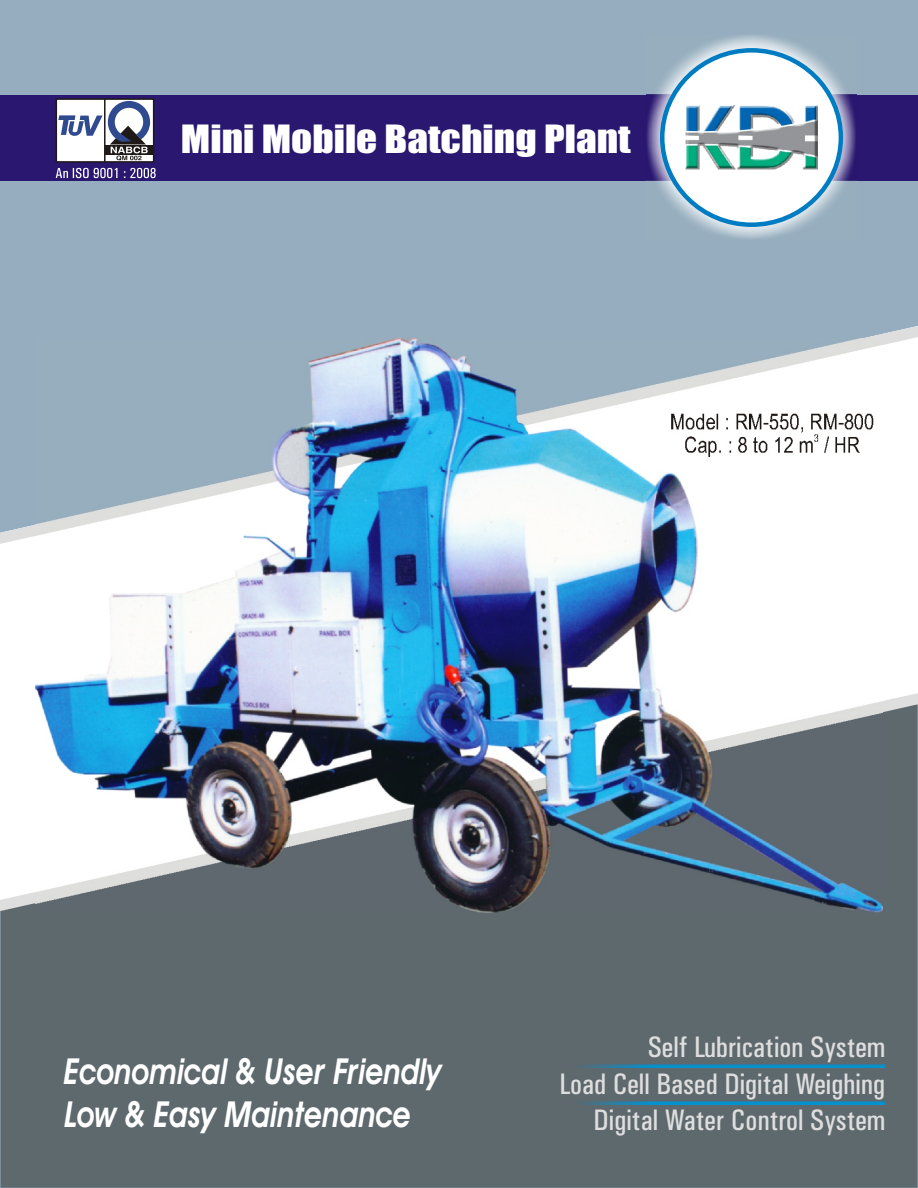
<style>
.page{position:relative;width:918px;height:1188px;background:#96adbf}
.page>*{position:absolute;margin:0;border:0;box-sizing:border-box;transform-origin:0 0}
.t1{font:italic 700 36px/42.9px "Avant Garde Bk BT";color:#fff;scale:.82 1}
.t2{font:36px "Impact";color:#fff;scale:1.14 1}
.t3{font:29.7px/36.8px "Univers Condensed";color:#dedede;text-align:right}
</style>
<div class="page">
<div style="left:0;top:95px;width:918px;height:85px;background:#291770"></div>
<img style="left:646px;top:35px;width:211px;height:204px">
<div style="left:660px;top:48px;width:183px;height:179px;background:#fff;border:4px solid #007dc2;border-radius:50%"></div>
<img style="left:685px;top:106px;width:133px;height:63px">
<div style="left:56px;top:98px;width:98px;height:65px;background:#fff;border:2px solid #1f1a17"></div>
<hr style="left:104px;top:99px;width:2px;height:63px;background:#1f1a17">
<div style="left:105px;top:145px;width:49px;height:9px;background:#1f1a17"></div>
<svg style="left:58px;top:101px;width:92px;height:59px"></svg>
<svg style="left:56px;top:168px;width:100px;height:10px"></svg>
<svg style="left:0;top:326px;width:918px;height:218px"></svg>
<div style="left:1px;top:911px;width:916px;height:277px;background:#5e696e"></div>
<svg style="left:0;top:693px;width:918px;height:218px;background:#b1b6b9"></svg>
<img style="left:35px;top:339px;width:848px;height:573px">
<img style="left:559px;top:1064px;width:326px;height:3px">
<img style="left:559px;top:1102px;width:326px;height:3px">
<p class="t2" style="left:181px;top:125px;width:396px">Mini Mobile Batching Plant</p>
<p class="t1" style="left:64px;top:1053px;width:462px">Economical &amp; User Friendly<br>Low &amp; Easy Maintenance</p>
<p class="t3" style="left:560px;top:1031px;width:327px">Self Lubrication System<br>Load Cell Based Digital Weighing<br>Digital Water Control System</p>
</div>
